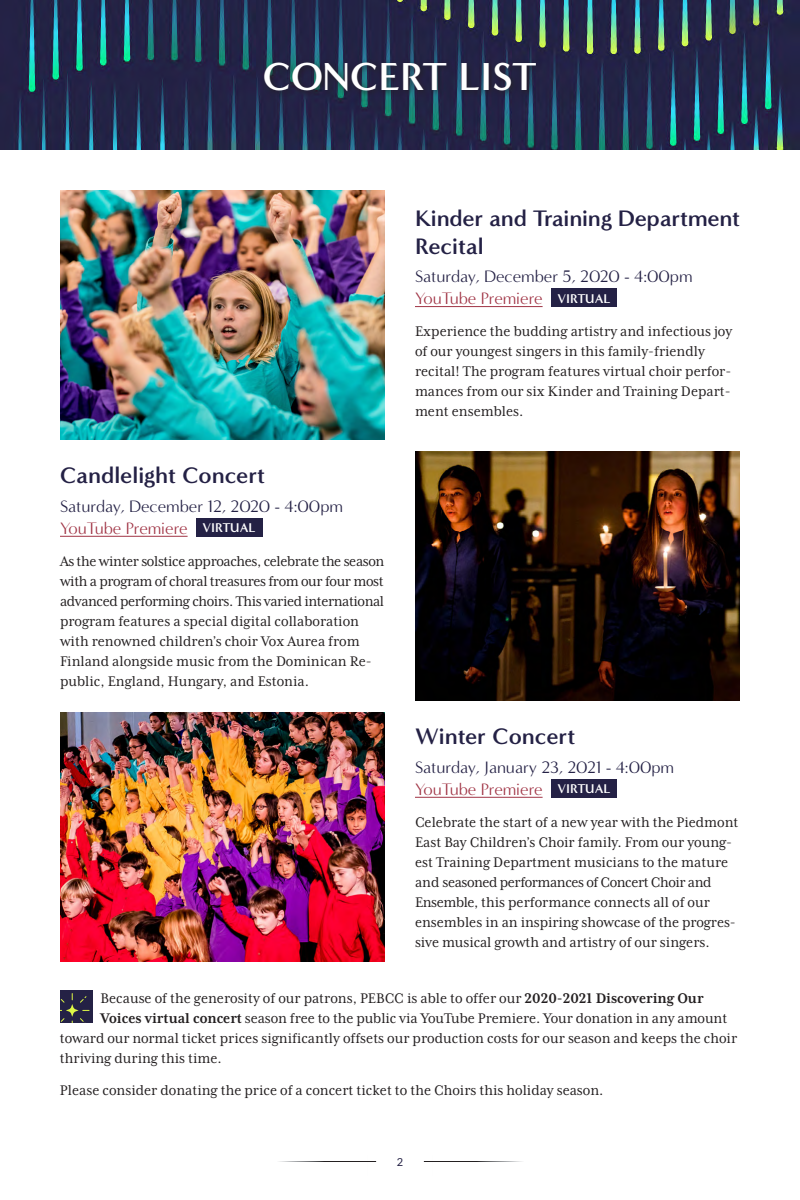
<style>
.page{position:relative;width:800px;height:1200px;background:#fff}
.page>*{position:absolute;margin:0;border:0;box-sizing:border-box;transform-origin:0 0}
.t1{font:700 40px "Minerva Modern";color:#fff}
.t2{font:700 23px/27.6px "Minerva Modern";color:#242145}
.t3{font:17px/22.4px "Minerva Modern";color:#242145}
.t4{font:16px/20px "Mrs Eaves XL Serif Nar OT";color:#231f20}
.t5{font:11px "Lato";color:#242145}
.s1{color:#a03445}
.s2{font-weight:700;font-size:13px;color:#fff}
.s3{font-weight:700}
.s4{font-family:"Minion Pro";font-weight:700;font-stretch:condensed;font-size:12px}
</style>
<div class="page">
<img style="left:0;top:0;width:800px;height:150px">
<hr style="left:415px;top:306px;width:128px;height:1px;background:#a03445">
<div style="left:551px;top:288px;width:66px;height:19px;background:#242145"></div>
<img style="left:60px;top:190px;width:325px;height:250px">
<hr style="left:60px;top:536px;width:128px;height:1px;background:#a03445">
<div style="left:196px;top:518px;width:66px;height:19px;background:#242145"></div>
<img style="left:415px;top:451px;width:325px;height:250px">
<hr style="left:415px;top:797px;width:128px;height:1px;background:#a03445">
<div style="left:551px;top:779px;width:66px;height:19px;background:#242145"></div>
<img style="left:60px;top:712px;width:325px;height:250px">
<div style="left:60px;top:990px;width:33px;height:33px;background:#242145"></div>
<svg style="left:60px;top:993px;width:30px;height:29px"></svg>
<div style="left:260px;top:58px;width:282px;height:39px;background:#231f20;opacity:.85"></div>
<h1 class="t1" style="left:263px;top:53px;width:276px">CONCERT LIST</h1>
<h2 class="t2" style="left:60px;top:462px;width:207px">Candlelight Concert</h2>
<p class="t3" style="left:60px;top:495px;width:284px">Saturday, December 12, 2020 - 4:00pm<br><span class="s1">YouTube Premiere</span> <span class="s2">VIRTUAL</span></p>
<p class="t4" style="left:60px;top:551px;width:326px">As the winter solstice approaches, celebrate the season with a program of choral treasures from our four most advanced performing choirs. This varied international program features a special digital collaboration with renowned children’s choir Vox Aurea from Finland alongside music from the Dominican Re&shy;public, England, Hungary, and Estonia.</p>
<h2 class="t2" style="left:415px;top:204px;width:327px">Kinder and Training Department<br>Recital</h2>
<p class="t3" style="left:415px;top:265px;width:279px">Saturday, December 5, 2020 - 4:00pm<br><span class="s1">YouTube Premiere</span> <span class="s2">VIRTUAL</span></p>
<p class="t4" style="left:415px;top:322px;width:319px">Experience the budding artistry and infectious joy of our youngest singers in this family-friendly recital! The program features virtual choir perfor&shy;mances from our six Kinder and Training Depart&shy;ment ensembles.</p>
<h2 class="t2" style="left:415px;top:723px;width:162px">Winter Concert</h2>
<p class="t3" style="left:415px;top:756px;width:261px">Saturday, January 23, 2021 - 4:00pm<br><span class="s1">YouTube Premiere</span> <span class="s2">VIRTUAL</span></p>
<p class="t4" style="left:415px;top:812px;width:325px">Celebrate the start of a new year with the Piedmont East Bay Children’s Choir family. From our young&shy;est Training Department musicians to the mature and seasoned performances of Concert Choir and Ensemble, this performance connects all of our ensembles in an inspiring showcase of the progres&shy;sive musical growth and artistry of our singers.</p>
<p class="t4" style="left:101px;top:988px;width:605px">Because of the generosity of our patrons, PEBCC is able to offer our <span class="s3">2020-2021 Discovering Our</span></p>
<p class="t4" style="left:101px;top:1008px;width:628px"><span class="s3">Voices virtual concert</span> season free to the public via YouTube Premiere. Your donation in any amount</p>
<p class="t4" style="left:60px;top:1028px;width:679px">toward our normal ticket prices significantly offsets our production costs for our season and keeps the choir</p>
<p class="t4" style="left:60px;top:1048px;width:163px">thriving during this time.</p>
<p class="t4" style="left:60px;top:1080px;width:545px">Please consider donating the price of a concert ticket to the Choirs this holiday season.</p>
<p class="t5" style="left:397px;top:1156px;width:8px">2<span class="s4">2</span></p>
</div>
